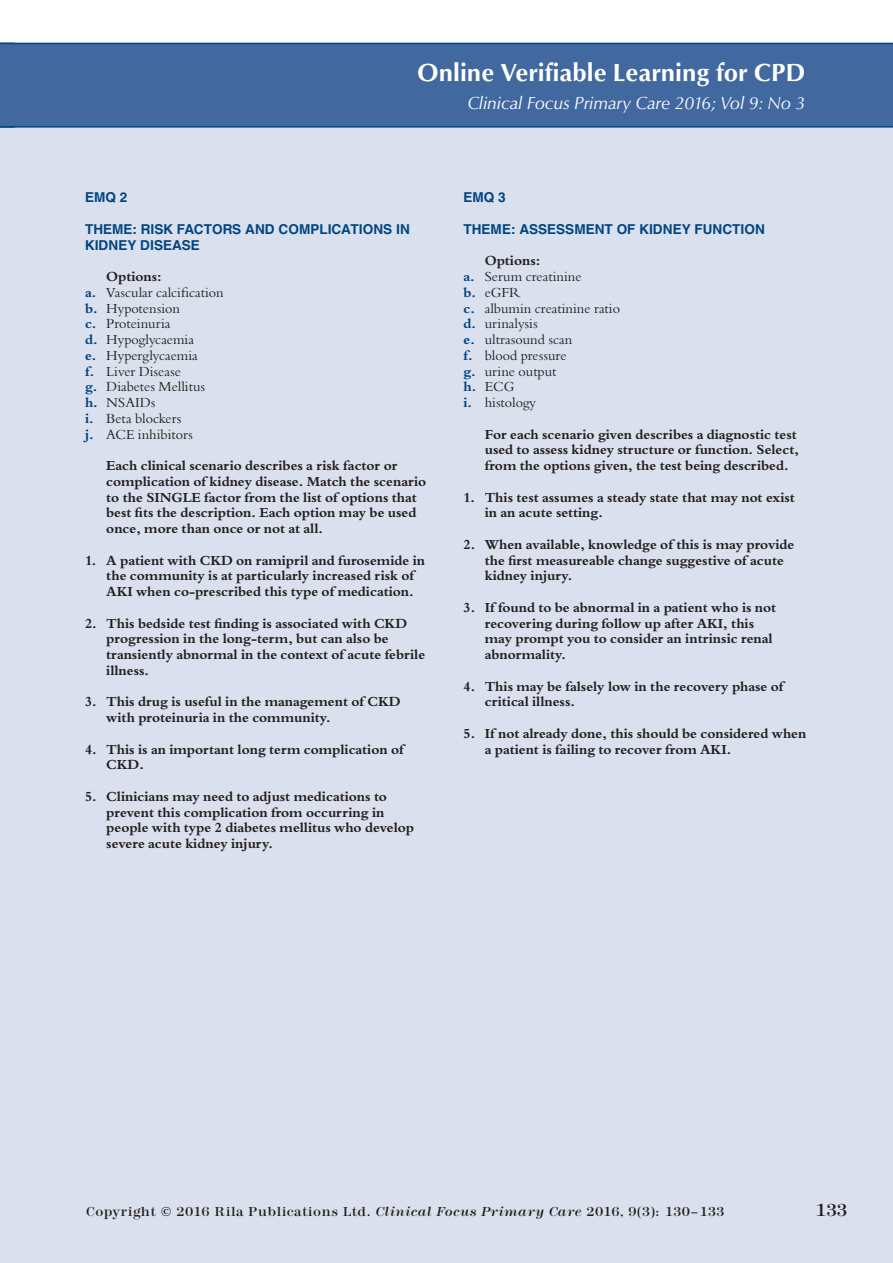
<style>
.page{position:relative;width:893px;height:1263px;background:#fff}
.page>*{position:absolute;margin:0;border:0;box-sizing:border-box;transform-origin:0 0}
.t1{font:700 25.5px "Opus";color:#fff}
.t2{font:italic 18px "Opus";color:#fff}
.t3{font:18px "Modern 216";color:#231f20}
.MCQ-H2{font:700 13.5px/15.8px "Bergamo";color:#231f20}
.t4{font:13.5px "Bergamo";color:#231f20}
.MCQ-H1{font:700 13.5px/15.8px "Helios";color:#004583}
.t5{font:13.5px "Modern 216";letter-spacing:.03em;color:#231f20}
.s1{font-weight:700;color:#004583}
.s2{font-style:italic}
</style>
<div class="page">
<div style="left:0;top:108px;width:893px;height:1155px;background:#dae0ed"></div>
<div style="left:16px;top:43px;width:877px;height:85px;background:#4169a0"></div>
<svg style="left:0;top:43px;width:16px;height:85px"></svg>
<h1 class="t1" style="left:417px;top:58px;width:389px">Online Verifiable Learning for CPD</h1>
<h2 class="t2" style="left:467px;top:92px;width:339px">Clinical Focus Primary Care 2016; Vol 9: No 3</h2>
<p class="MCQ-H1" style="left:85px;top:190px;width:44px">EMQ 2</p>
<p class="MCQ-H1" style="left:85px;top:221px;width:326px">THEME: RISK FACTORS AND COMPLICATIONS IN<br>KIDNEY DISEASE</p>
<p class="MCQ-H2" style="left:106px;top:269px;width:57px">Options:</p>
<p class="t4" style="left:85px;top:285px;width:140px"><span class="s1">a.</span> Vascular calcification</p>
<p class="t4" style="left:85px;top:301px;width:96px"><span class="s1">b.</span> Hypotension</p>
<p class="t4" style="left:85px;top:317px;width:87px"><span class="s1">c.</span> Proteinuria</p>
<p class="t4" style="left:85px;top:332px;width:110px"><span class="s1">d.</span> Hypoglycaemia</p>
<p class="t4" style="left:85px;top:348px;width:114px"><span class="s1">e.</span> Hyperglycaemia</p>
<p class="t4" style="left:85px;top:364px;width:97px"><span class="s1">f.</span> Liver Disease</p>
<p class="t4" style="left:85px;top:380px;width:122px"><span class="s1">g.</span> Diabetes Mellitus</p>
<p class="t4" style="left:85px;top:395px;width:72px"><span class="s1">h.</span> NSAIDs</p>
<p class="t4" style="left:85px;top:411px;width:98px"><span class="s1">i.</span> Beta blockers</p>
<p class="t4" style="left:85px;top:427px;width:109px"><span class="s1">j.</span> ACE inhibitors</p>
<p class="MCQ-H2" style="left:106px;top:458px;width:321px">Each clinical scenario describes a risk factor or complication of kidney disease. Match the scenario to the SINGLE factor from the list of options that best fits the description. Each option may be used once, more than once or not at all.</p>
<p class="MCQ-H2" style="left:106px;top:552px;width:320px;text-indent:-21px">1. A patient with CKD on ramipril and furosemide in the community is at particularly increased risk of<br>AKI when co-prescribed this type of medication.</p>
<p class="MCQ-H2" style="left:106px;top:615px;width:320px;text-indent:-21px">2. This bedside test finding is associated with CKD progression in the long-term, but can also be transiently abnormal in the context of acute febrile illness.</p>
<p class="MCQ-H2" style="left:106px;top:694px;width:296px;text-indent:-21px">3. This drug is useful in the management of CKD with proteinuria in the community.</p>
<p class="MCQ-H2" style="left:106px;top:741px;width:299px;text-indent:-21px">4. This is an important long term complication of<br>CKD.</p>
<p class="MCQ-H2" style="left:106px;top:789px;width:309px;text-indent:-21px">5. Clinicians may need to adjust medications to prevent this complication from occurring in people with type 2 diabetes mellitus who develop severe acute kidney injury.</p>
<p class="MCQ-H1" style="left:463px;top:190px;width:44px">EMQ 3</p>
<p class="MCQ-H1" style="left:463px;top:221px;width:303px">THEME: ASSESSMENT OF KIDNEY FUNCTION</p>
<p class="MCQ-H2" style="left:485px;top:253px;width:57px">Options:</p>
<p class="t4" style="left:463px;top:269px;width:120px"><span class="s1">a.</span> Serum creatinine</p>
<p class="t4" style="left:463px;top:285px;width:58px"><span class="s1">b.</span> eGFR</p>
<p class="t4" style="left:463px;top:301px;width:158px"><span class="s1">c.</span> albumin creatinine ratio</p>
<p class="t4" style="left:463px;top:317px;width:76px"><span class="s1">d.</span> urinalysis</p>
<p class="t4" style="left:463px;top:332px;width:110px"><span class="s1">e.</span> ultrasound scan</p>
<p class="t4" style="left:463px;top:348px;width:105px"><span class="s1">f.</span> blood pressure</p>
<p class="t4" style="left:463px;top:364px;width:95px"><span class="s1">g.</span> urine output</p>
<p class="t4" style="left:463px;top:380px;width:52px"><span class="s1">h.</span> ECG</p>
<p class="t4" style="left:463px;top:395px;width:74px"><span class="s1">i.</span> histology</p>
<p class="MCQ-H2" style="left:485px;top:426px;width:316px">For each scenario given describes a diagnostic test used to assess kidney structure or function. Select, from the options given, the test being described.</p>
<p class="MCQ-H2" style="left:485px;top:489px;width:312px;text-indent:-21px">1. This test assumes a steady state that may not exist in an acute setting.</p>
<p class="MCQ-H2" style="left:485px;top:537px;width:311px;text-indent:-21px">2. When available, knowledge of this is may provide the first measureable change suggestive of acute kidney injury.</p>
<p class="MCQ-H2" style="left:485px;top:600px;width:293px;text-indent:-21px">3. If found to be abnormal in a patient who is not recovering during follow up after AKI, this may prompt you to consider an intrinsic renal abnormality.</p>
<p class="MCQ-H2" style="left:485px;top:678px;width:300px;text-indent:-21px">4. This may be falsely low in the recovery phase of critical illness.</p>
<p class="MCQ-H2" style="left:485px;top:726px;width:323px;text-indent:-21px">5. If not already done, this should be considered when a patient is failing to recover from AKI.</p>
<p class="t5" style="left:86px;top:1204px;width:640px">Copyright © 2016 Rila Publications Ltd. <span class="s2">Clinical Focus Primary Care</span> 2016, 9(3): 130–133</p>
<h2 class="t3" style="left:815px;top:1200px;width:34px">133</h2>
</div>
